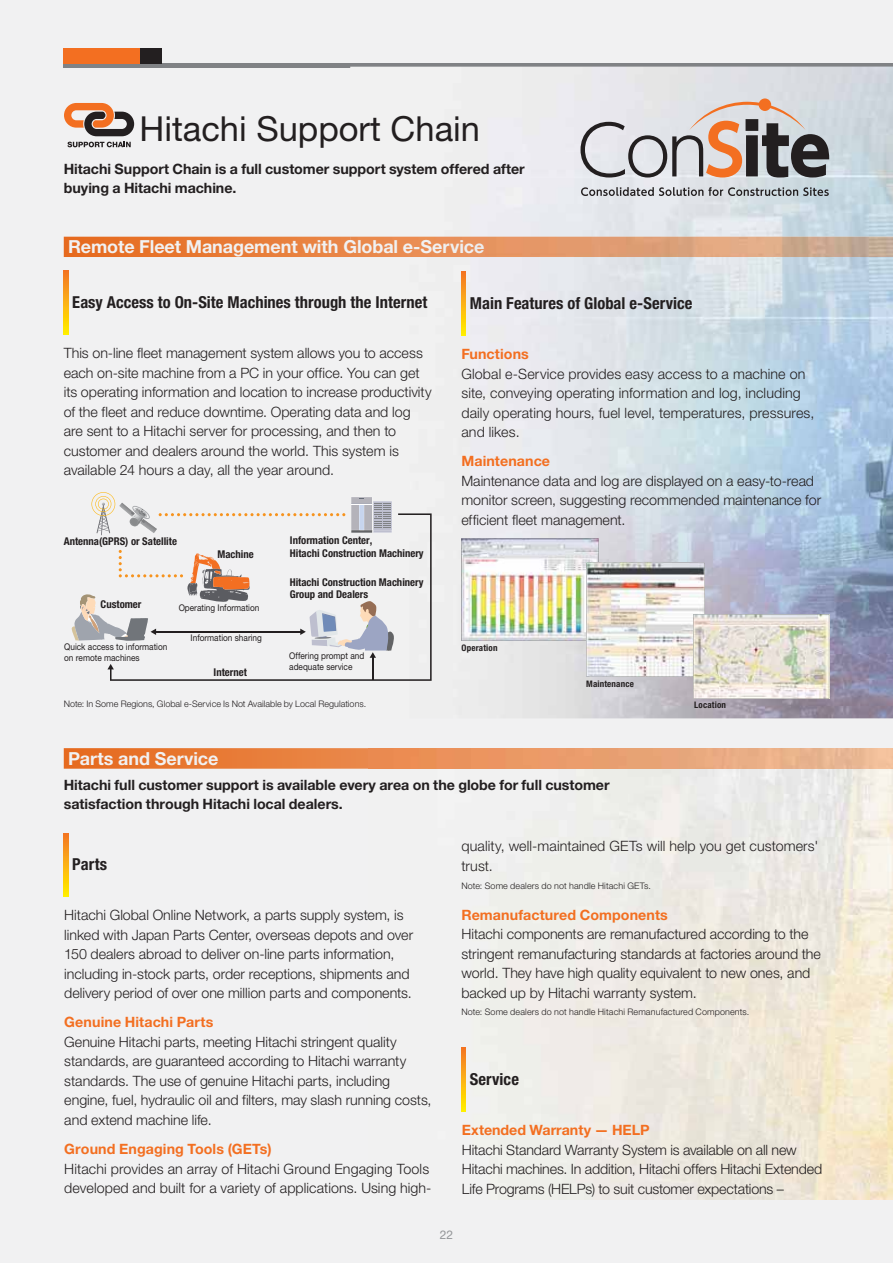
<style>
.page{position:relative;width:893px;height:1263px;background:#f1f1f2}
.page>*{position:absolute;margin:0;border:0;box-sizing:border-box;transform-origin:0 0}
.t1{font:34.5px "Helvetica Neue";color:#231f20}
.t2{font:700 18px "Helvetica Neue";letter-spacing:-.005em;color:#f1f1f2}
.t3{font:700 condensed 16.5px "Helvetica Neue";color:#231f20}
.t4{font:300 14.25px/19.5px "Helvetica Neue";color:#231f20}
.t5{font:700 14.25px/19.5px "Helvetica Neue";letter-spacing:-.005em;color:#231f20}
.t6{font:700 14.25px "Helvetica Neue";letter-spacing:.005em;color:#f36f21}
.t7{font:12px "Helvetica Neue";color:#939598}
.t8{font:700 condensed 10.65px/12.3px "Helvetica Neue";color:#231f20}
.t9{font:9.15px/10.6px "Helvetica Neue";color:#231f20;scale:.9 1}
.t10{font:300 9px "Helvetica Neue";letter-spacing:.01em;color:#231f20}
.t11{font:700 condensed 9px "Helvetica Neue";letter-spacing:.02em;color:#231f20}
.s1{color:#efefef}
.s2{color:#efeff1}
.s3{color:#ecedf0}
</style>
<div class="page">
<hr style="left:64px;top:64px;width:829px;height:4px;background:#808285">
<div style="left:64px;top:48px;width:77px;height:16px;background:#f36f21"></div>
<div style="left:141px;top:48px;width:21px;height:16px;background:#231f20"></div>
<img style="left:350px;top:66px;width:543px;height:653px">
<img style="left:368px;top:748px;width:525px;height:451px">
<svg style="left:64px;top:271px;width:4px;height:63px"></svg>
<svg style="left:461px;top:272px;width:5px;height:63px"></svg>
<svg style="left:64px;top:237px;width:286px;height:20px"></svg>
<img style="left:350px;top:237px;width:543px;height:20px">
<div style="left:69px;top:240px;width:281px;height:17px;background:linear-gradient(to right,#e66a1e,#e98748)"></div>
<img style="left:350px;top:240px;width:134px;height:17px">
<svg style="left:64px;top:748px;width:304px;height:21px;background:#e8803e"></svg>
<div style="left:69px;top:752px;width:149px;height:13px;background:#e77229"></div>
<svg style="left:64px;top:833px;width:4px;height:63px"></svg>
<svg style="left:67px;top:142px;width:64px;height:5px"></svg>
<svg style="left:64px;top:103px;width:70px;height:33px"></svg>
<svg style="left:110px;top:513px;width:322px;height:168px"></svg>
<svg style="left:107px;top:664px;width:7px;height:5px"></svg>
<hr style="left:372px;top:657px;width:2px;height:23px;background:#231f20">
<svg style="left:71px;top:492px;width:323px;height:166px"></svg>
<svg style="left:461px;top:1048px;width:5px;height:63px"></svg>
<img style="left:461px;top:538px;width:368px;height:161px">
<svg style="left:580px;top:98px;width:249px;height:80px"></svg>
<svg style="left:581px;top:187px;width:248px;height:9px"></svg>
<h1 class="t1" style="left:139px;top:116px;width:342px">Hitachi Support Chain</h1>
<p class="t5" style="left:64px;top:161px;width:462px">Hitachi Support Chain is a full customer support system offered after buying a Hitachi machine.</p>
<p class="t2" style="left:68px;top:240px;width:418px">Remote Fleet Management with Global e-Se<span class="s1">rv</span><span class="s2">ic</span><span class="s3">e</span></p>
<p class="t3" style="left:72px;top:296px;width:357px">Easy Access to On-Site Machines through the Internet</p>
<p class="t4" style="left:64px;top:345px;width:369px">This on-line fleet management system allows you to access each on-site machine from a PC in your office. You can get its operating information and location to increase productivity of the fleet and reduce downtime. Operating data and log are sent to a Hitachi server for processing, and then to customer and dealers around the world. This system is available 24 hours a day, all the year around.</p>
<p class="t8" style="left:64px;top:537px;width:115px">Antenna(GPRS) or Satellite</p>
<p class="t8" style="left:217px;top:549px;width:38px">Machine</p>
<p class="t8" style="left:101px;top:599px;width:42px">Customer</p>
<p class="t9" style="left:64px;top:642px;width:116px">Quick access to information on remote machines</p>
<p class="t9" style="left:179px;top:603px;width:91px">Operating Information</p>
<p class="t9" style="left:191px;top:634px;width:81px">Information sharing</p>
<p class="t8" style="left:214px;top:667px;width:35px">Internet</p>
<p class="t8" style="left:290px;top:536px;width:135px">Information Center,<br>Hitachi Construction Machinery</p>
<p class="t8" style="left:290px;top:577px;width:135px">Hitachi Construction Machinery<br>Group and Dealers</p>
<p class="t9" style="left:289px;top:651px;width:85px">Offering prompt and adequate service</p>
<p class="t10" style="left:64px;top:701px;width:304px">Note: In Some Regions, Global e-Service Is Not Available by Local Regulations.</p>
<p class="t2" style="left:68px;top:752px;width:152px">Parts and Service</p>
<p class="t3" style="left:470px;top:297px;width:224px">Main Features of Global e-Service</p>
<p class="t6" style="left:461px;top:349px;width:69px">Functions</p>
<p class="t4" style="left:461px;top:365px;width:354px">Global e-Service provides easy access to a machine on site, conveying operating information and log, including daily operating hours, fuel level, temperatures, pressures, and likes.</p>
<p class="t6" style="left:461px;top:456px;width:90px">Maintenance</p>
<p class="t4" style="left:461px;top:473px;width:361px">Maintenance data and log are displayed on a easy-to-read monitor screen, suggesting recommended maintenance for efficient fleet management.</p>
<p class="t11" style="left:461px;top:645px;width:37px">Operation</p>
<p class="t11" style="left:586px;top:680px;width:49px">Maintenance</p>
<p class="t11" style="left:694px;top:702px;width:33px">Location</p>
<p class="t5" style="left:64px;top:777px;width:547px">Hitachi full customer support is available every area on the globe for full customer satisfaction through Hitachi local dealers.</p>
<p class="t4" style="left:461px;top:838px;width:358px">quality, well-maintained GETs will help you get customers' trust.</p>
<p class="t10" style="left:461px;top:882px;width:191px">Note: Some dealers do not handle Hitachi GETs.</p>
<p class="t6" style="left:461px;top:909px;width:208px">Remanufactured Components</p>
<p class="t4" style="left:461px;top:926px;width:361px">Hitachi components are remanufactured according to the stringent remanufacturing standards at factories around the world. They have high quality equivalent to new ones, and backed up by Hitachi warranty system.</p>
<p class="t10" style="left:461px;top:1009px;width:289px">Note: Some dealers do not handle Hitachi Remanufactured Components.</p>
<p class="t3" style="left:72px;top:859px;width:36px">Parts</p>
<p class="t4" style="left:64px;top:907px;width:350px">Hitachi Global Online Network, a parts supply system, is linked with Japan Parts Center, overseas depots and over 150 dealers abroad to deliver on-line parts information, including in-stock parts, order receptions, shipments and delivery period of over one million parts and components.</p>
<p class="t6" style="left:64px;top:1017px;width:151px">Genuine Hitachi Parts</p>
<p class="t4" style="left:64px;top:1034px;width:369px">Genuine Hitachi parts, meeting Hitachi stringent quality standards, are guaranteed according to Hitachi warranty standards. The use of genuine Hitachi parts, including engine, fuel, hydraulic oil and filters, may slash running costs, and extend machine life.</p>
<p class="t6" style="left:64px;top:1144px;width:209px">Ground Engaging Tools (GETs)</p>
<p class="t4" style="left:64px;top:1160px;width:369px">Hitachi provides an array of Hitachi Ground Engaging Tools developed and built for a variety of applications. Using high-</p>
<p class="t3" style="left:470px;top:1073px;width:51px">Service</p>
<p class="t6" style="left:462px;top:1125px;width:189px">Extended Warranty — HELP</p>
<p class="t4" style="left:462px;top:1141px;width:362px">Hitachi Standard Warranty System is available on all new<br>Hitachi machines. In addition, Hitachi offers Hitachi Extended<br>Life Programs (HELPs) to suit customer expectations –</p>
<p class="t7" style="left:440px;top:1231px;width:15px">22</p>
</div>
